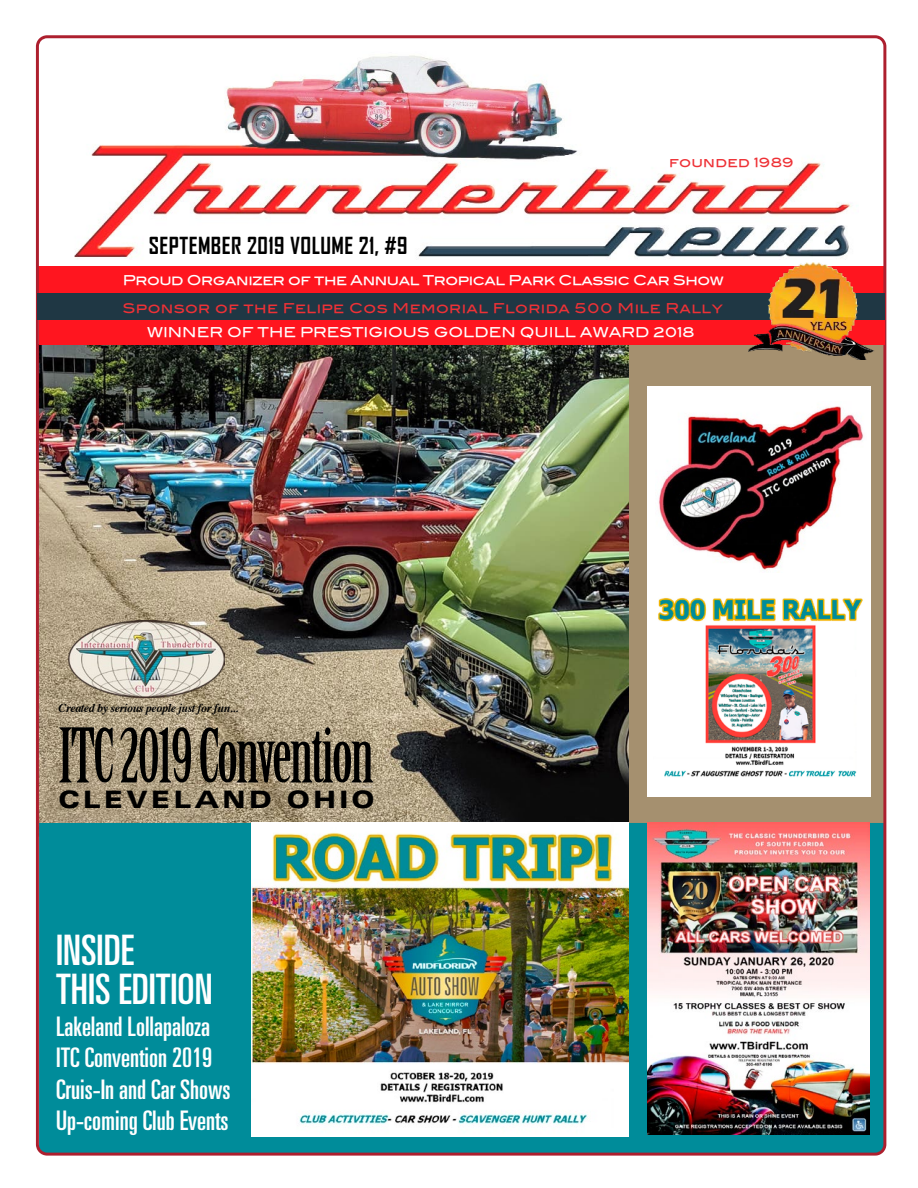
<style>
.page{position:relative;width:918px;height:1188px;background:#fff}
.page>*{position:absolute;margin:0;border:0;box-sizing:border-box;transform-origin:0 0}
.t1{font:73.5px "Birch Std";letter-spacing:-.025em;color:#000}
.t2{font:ultra-condensed 42px/39px "Univers";color:#fff}
.t3{font:ultra-condensed 27px/31.5px "Univers";color:#fff}
.t4{font:900 expanded 24px "Univers";letter-spacing:.13em;color:#000}
.t5{font:700 22.5px "Agency FB";letter-spacing:.02em;color:#000}
.t6{font:13.5px "Blair Md ITCTT Medium";letter-spacing:-.03em;color:#fff}
.t7{font:13.5px "Blair Md ITCTT Medium";letter-spacing:.03em;color:#ee3136}
.t8{font:13.5px "Blair Md ITCTT Medium";color:#fff}
.t9{font:12.75px "Blair Md ITCTT Medium";letter-spacing:.02em;color:#ee3136}
.t10{font:italic 700 12px "Times";letter-spacing:-.03em;color:#000}
</style>
<div class="page">
<img style="left:36px;top:35px;width:850px;height:1121px">
<div style="left:39px;top:312px;width:846px;height:33px;background:#ff151f"></div>
<div style="left:37px;top:293px;width:848px;height:27px;background:#1f3744"></div>
<img style="left:748px;top:258px;width:127px;height:102px">
<img style="left:252px;top:823px;width:377px;height:314px">
<img style="left:655px;top:401px;width:211px;height:171px">
<img style="left:653px;top:592px;width:212px;height:185px">
<img style="left:647px;top:822px;width:223px;height:313px">
<img style="left:69px;top:621px;width:156px;height:77px">
<p class="t9" style="left:669px;top:152px;width:126px">founded 1989</p>
<p class="t5" style="left:149px;top:231px;width:260px">SEPTEMBER 2019 VOLUME 21, #9</p>
<p class="t6" style="left:123px;top:269px;width:602px">Proud Organizer of the Annual Tropical Park Classic Car Show</p>
<p class="t7" style="left:123px;top:297px;width:602px">Sponsor of the Felipe Cos Memorial Florida 500 Mile Rally</p>
<p class="t8" style="left:147px;top:322px;width:549px">WINNER OF THE PRESTIGIOUS GOLDEN QUILL AWARD 2018</p>
<p class="t10" style="left:58px;top:697px;width:181px">Created by serious people just for fun...</p>
<h1 class="t1" style="left:58px;top:714px;width:317px">ITC 2019 Convention</h1>
<p class="t4" style="left:58px;top:785px;width:318px">CLEVELAND OHIO</p>
<h2 class="t2" style="left:56px;top:931px;width:158px">INSIDE<br>THIS EDITION</h2>
<p class="t3" style="left:56px;top:1011px;width:176px">Lakeland Lollapaloza<br>ITC Convention 2019<br>Cruis-In and Car Shows<br>Up-coming Club Events</p>
</div>
